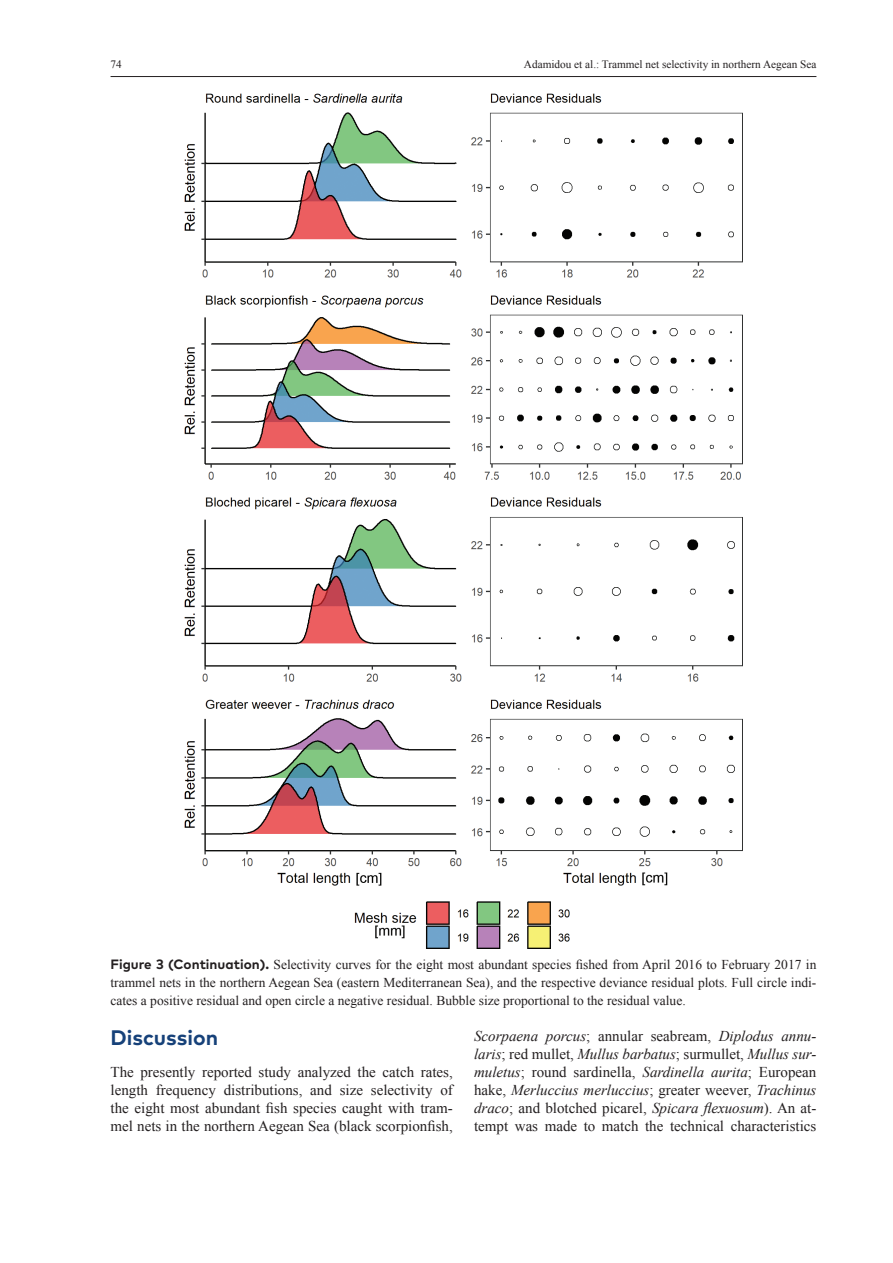
<style>
.page{position:relative;width:893px;height:1263px;background:#fff}
.page>*{position:absolute;margin:0;border:0;box-sizing:border-box;transform-origin:0 0}
.H_1{font:700 21px "FF Mark Pro";color:#164179}
.Body_text_-_no_inden{font:15px/18px "Times New Roman";color:#231f20;text-align:justify}
.FIG_Caption{font:13.5px/18px "Times New Roman";color:#231f20;text-align:justify}
.t1{font:11.25px "Times New Roman";color:#231f20}
.s1{font-family:"FF Mark Pro";font-weight:700}
.s2{font-style:italic}
</style>
<div class="page">
<hr style="left:111px;top:76px;width:705px;height:1px;background:#231f20">
<img style="left:184px;top:94px;width:559px;height:854px">
<p class="t1" style="left:111px;top:57px;width:13px">74</p>
<p class="t1" style="left:524px;top:57px;width:294px">Adamidou et al.: Trammel net selectivity in northern Aegean Sea</p>
<p class="FIG_Caption" style="left:111px;top:956px;width:707px"><span class="s1">Figure 3 (Continuation).</span> Selectivity curves for the eight most abundant species fished from April 2016 to February 2017 in trammel nets in the northern Aegean Sea (eastern Mediterranean Sea), and the respective deviance residual plots. Full circle indi&shy;cates a positive residual and open circle a negative residual. Bubble size proportional to the residual value.</p>
<p class="H_1" style="left:111px;top:1022px;width:109px">Discussion</p>
<p class="Body_text_-_no_inden" style="left:111px;top:1063px;width:344px">The presently reported study analyzed the catch rates, length frequency distributions, and size selectivity of the eight most abundant fish species caught with tram&shy;mel nets in the northern Aegean Sea (black scorpionfish,</p>
<p class="Body_text_-_no_inden" style="left:474px;top:1027px;width:344px"><span class="s2">Scorpaena porcus</span>; annular seabream, <span class="s2">Diplodus annu&shy;laris</span>; red mullet, <span class="s2">Mullus barbatus</span>; surmullet, <span class="s2">Mullus sur&shy;muletus</span>; round sardinella, <span class="s2">Sardinella aurita</span>; European hake, <span class="s2">Merluccius merluccius</span>; greater weever, <span class="s2">Trachinus draco</span>; and blotched picarel, <span class="s2">Spicara flexuosum</span>). An at&shy;tempt was made to match the technical characteristics</p>
</div>
